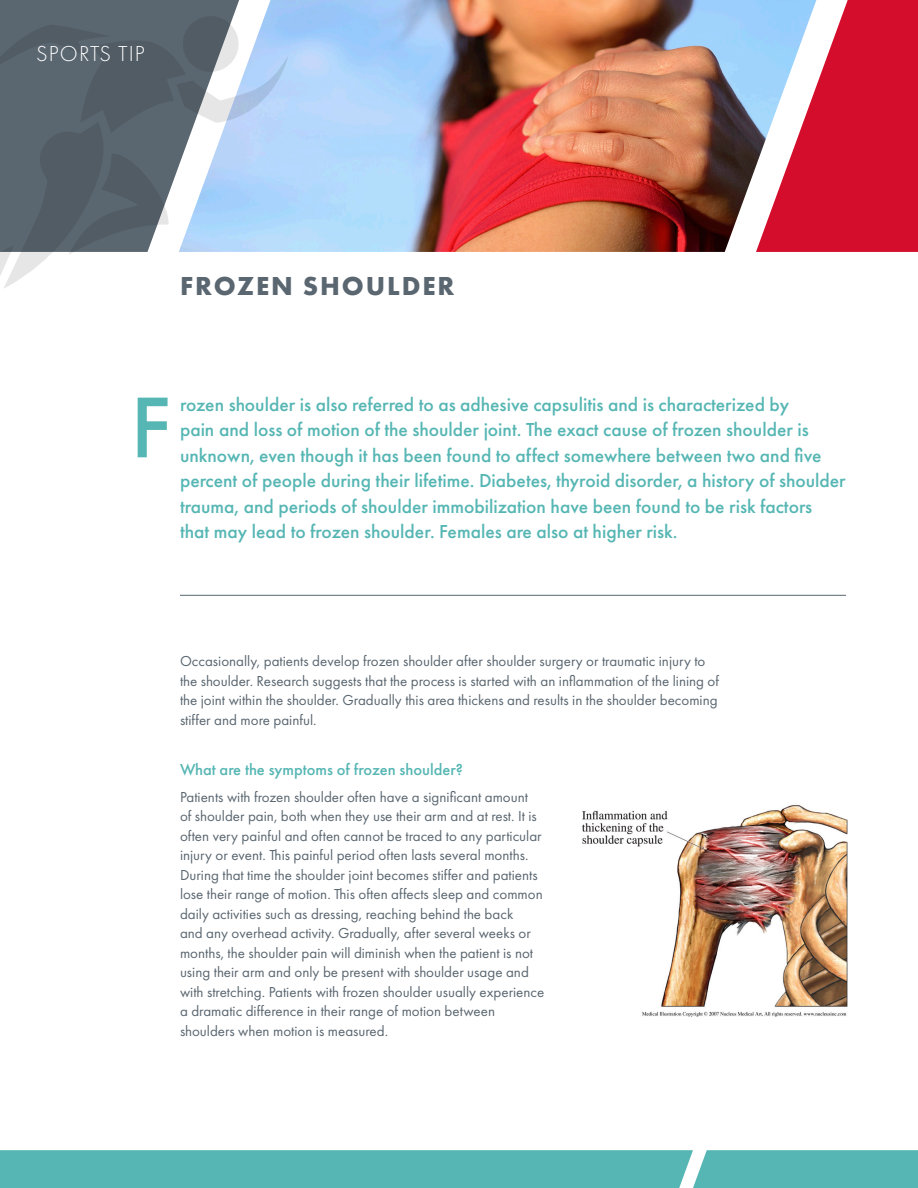
<style>
.page{position:relative;width:918px;height:1188px;background:#fff}
.page>*{position:absolute;margin:0;border:0;box-sizing:border-box;transform-origin:0 0}
.t1{font:500 89.4px "Futura PT";color:#55b6b3}
.Headline{font:700 27px "Futura PT";letter-spacing:.07em;color:#5a6670}
.t2{font:300 22.5px "Futura PT";letter-spacing:.05em;color:#fff}
.Intro_Text{font:500 19.5px/25.5px "Futura PT";color:#55b6b3}
.Subhead_1{font:500 16.5px "Futura PT";color:#55b6b3}
.Text{font:15px/19.5px "Futura PT";color:#5a6670}
</style>
<div class="page">
<div style="left:0;top:1150px;width:918px;height:38px;background:#55b6b3"></div>
<div style="left:0;top:0;width:179px;height:16px;background:#5a6670"></div>
<div style="left:816px;top:0;width:102px;height:252px;background:#d30d2b"></div>
<img style="left:179px;top:0;width:637px;height:252px">
<hr style="left:180px;top:595px;width:666px;height:1px;background:#5a6670">
<img style="left:582px;top:805px;width:266px;height:212px">
<svg style="left:0;top:16px;width:288px;height:272px"></svg>
<p class="t2" style="left:36px;top:40px;width:110px">SPORTS TIP</p>
<p class="Headline" style="left:180px;top:269px;width:276px">FROZEN SHOULDER</p>
<p class="t1" style="left:130px;top:374px;width:42px">F</p>
<p class="Intro_Text" style="left:180px;top:392px;width:667px">rozen shoulder is also referred to as adhesive capsulitis and is characterized by<br>pain and loss of motion of the shoulder joint. The exact cause of frozen shoulder is unknown, even though it has been found to affect somewhere between two and five percent of people during their lifetime. Diabetes, thyroid disorder, a history of shoulder trauma, and periods of shoulder immobilization have been found to be risk factors that may lead to frozen shoulder. Females are also at higher risk.</p>
<p class="Text" style="left:180px;top:652px;width:541px">Occasionally, patients develop frozen shoulder after shoulder surgery or traumatic injury to the shoulder. Research suggests that the process is started with an inflammation of the lining of the joint within the shoulder. Gradually this area thickens and results in the shoulder becoming stiffer and more painful.</p>
<p class="Subhead_1" style="left:180px;top:759px;width:285px">What are the symptoms of frozen shoulder?</p>
<p class="Text" style="left:180px;top:787px;width:366px">Patients with frozen shoulder often have a significant amount<br>of shoulder pain, both when they use their arm and at rest. It is often very painful and often cannot be traced to any particular injury or event. This painful period often lasts several months.<br>During that time the shoulder joint becomes stiffer and patients lose their range of motion. This often affects sleep and common daily activities such as dressing, reaching behind the back<br>and any overhead activity. Gradually, after several weeks or months, the shoulder pain will diminish when the patient is not using their arm and only be present with shoulder usage and with stretching. Patients with frozen shoulder usually experience a dramatic difference in their range of motion between shoulders when motion is measured.</p>
</div>
